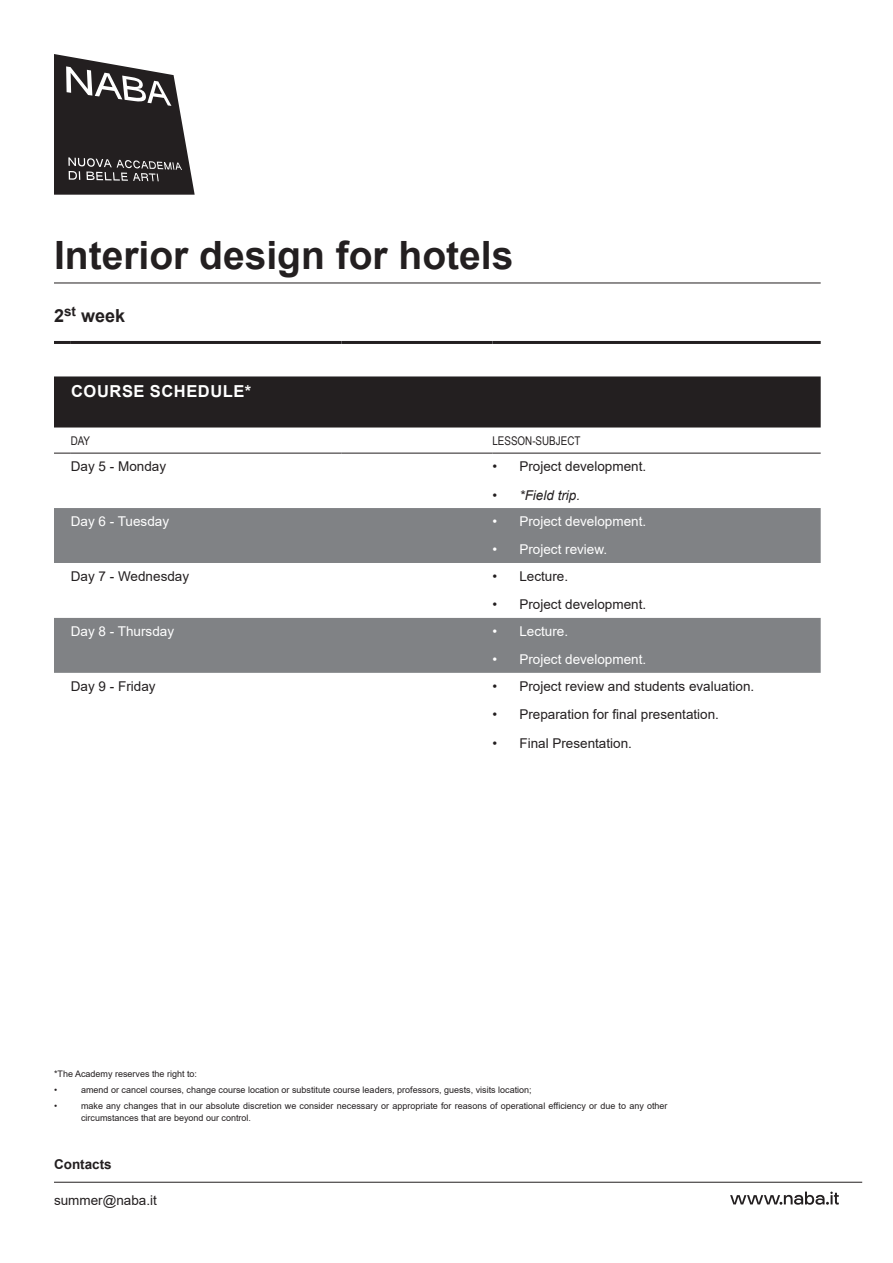
<style>
.page{position:relative;width:893px;height:1263px;background:#fff}
.page>*{position:absolute;margin:0;border:0;box-sizing:border-box;transform-origin:0 0}
.SOTTOTITOLO{font:700 39px "Arial";color:#231f20}
.TITOLO_TABELLA{font:700 18px "Arial";color:#231f20}
.t1{font:700 16.5px "Arial";letter-spacing:.035em;color:#fff}
.PARAGRAFO_TESTO{font:13.5px "Arial";color:#231f20}
.PARAGRAFO_TESTO-2{font:13.5px "Arial";color:#fff}
.t2{font:italic 13.5px "Arial";color:#231f20}
.t3{font:700 13.5px "Arial";color:#231f20}
.t4{font:12px "Arial Narrow";color:#231f20}
.NOTA_a_margine{font:9px/12px "Arial";color:#231f20}
</style>
<div class="page">
<svg style="left:54px;top:54px;width:141px;height:141px"></svg>
<svg style="left:730px;top:1191px;width:109px;height:14px"></svg>
<hr style="left:54px;top:1182px;width:808px;height:1px;background:#231f20">
<div style="left:54px;top:376px;width:767px;height:51px;background:#231f20"></div>
<svg style="left:54px;top:508px;width:767px;height:165px;fill:#808285"></svg>
<svg style="left:54px;top:453px;width:17px;height:1px"></svg>
<hr style="left:71px;top:453px;width:270px;height:1px;background:#231f20">
<hr style="left:341px;top:453px;width:151px;height:1px;background:#231f20">
<hr style="left:492px;top:453px;width:329px;height:1px;background:#231f20">
<hr style="left:54px;top:341px;width:17px;height:3px;background:#231f20">
<hr style="left:71px;top:341px;width:270px;height:3px;background:#231f20">
<hr style="left:341px;top:341px;width:151px;height:3px;background:#231f20">
<hr style="left:492px;top:341px;width:329px;height:3px;background:#231f20">
<hr style="left:54px;top:283px;width:767px;height:1px;background:#231f20">
<p class="SOTTOTITOLO" style="left:54px;top:228px;width:461px">Interior design for hotels</p>
<p class="TITOLO_TABELLA" style="left:54px;top:303px;width:73px">2<sup>st</sup> week</p>
<p class="t1" style="left:71px;top:379px;width:182px">COURSE SCHEDULE*</p>
<p class="t4" style="left:71px;top:432px;width:21px">DAY</p>
<p class="t4" style="left:492px;top:432px;width:90px">LESSON-SUBJECT</p>
<p class="PARAGRAFO_TESTO" style="left:71px;top:457px;width:97px">Day 5 - Monday</p>
<p class="PARAGRAFO_TESTO" style="left:492px;top:457px;width:155px">• Project development.</p>
<p class="t2" style="left:492px;top:486px;width:89px">• *Field trip.</p>
<p class="PARAGRAFO_TESTO-2" style="left:71px;top:512px;width:100px">Day 6 - Tuesday</p>
<p class="PARAGRAFO_TESTO-2" style="left:492px;top:512px;width:155px">• Project development.</p>
<p class="PARAGRAFO_TESTO-2" style="left:492px;top:540px;width:116px">• Project review.</p>
<p class="PARAGRAFO_TESTO" style="left:71px;top:567px;width:120px">Day 7 - Wednesday</p>
<p class="PARAGRAFO_TESTO" style="left:492px;top:567px;width:77px">• Lecture.</p>
<p class="PARAGRAFO_TESTO" style="left:492px;top:595px;width:155px">• Project development.</p>
<p class="PARAGRAFO_TESTO-2" style="left:71px;top:622px;width:105px">Day 8 - Thursday</p>
<p class="PARAGRAFO_TESTO-2" style="left:492px;top:622px;width:77px">• Lecture.</p>
<p class="PARAGRAFO_TESTO-2" style="left:492px;top:650px;width:155px">• Project development.</p>
<p class="PARAGRAFO_TESTO" style="left:71px;top:677px;width:86px">Day 9 - Friday</p>
<p class="PARAGRAFO_TESTO" style="left:492px;top:677px;width:263px">• Project review and students evaluation.</p>
<p class="PARAGRAFO_TESTO" style="left:492px;top:705px;width:228px">• Preparation for final presentation.</p>
<p class="PARAGRAFO_TESTO" style="left:492px;top:733px;width:141px">• Final Presentation.</p>
<p class="NOTA_a_margine" style="left:54px;top:1068px;width:145px">*The Academy reserves the right to:</p>
<p class="NOTA_a_margine" style="left:54px;top:1084px;width:5px">•</p>
<p class="NOTA_a_margine" style="left:81px;top:1084px;width:452px">amend or cancel courses, change course location or substitute course leaders, professors, guests, visits location;</p>
<p class="NOTA_a_margine" style="left:54px;top:1100px;width:5px">•</p>
<p class="NOTA_a_margine" style="left:81px;top:1100px;width:588px">make any changes that in our absolute discretion we consider necessary or appropriate for reasons of operational efficiency or due to any other circumstances that are beyond our control.</p>
<h3 class="t3" style="left:54px;top:1154px;width:59px">Contacts</h3>
<h3 class="PARAGRAFO_TESTO" style="left:54px;top:1191px;width:104px">summer@naba.it</h3>
</div>
